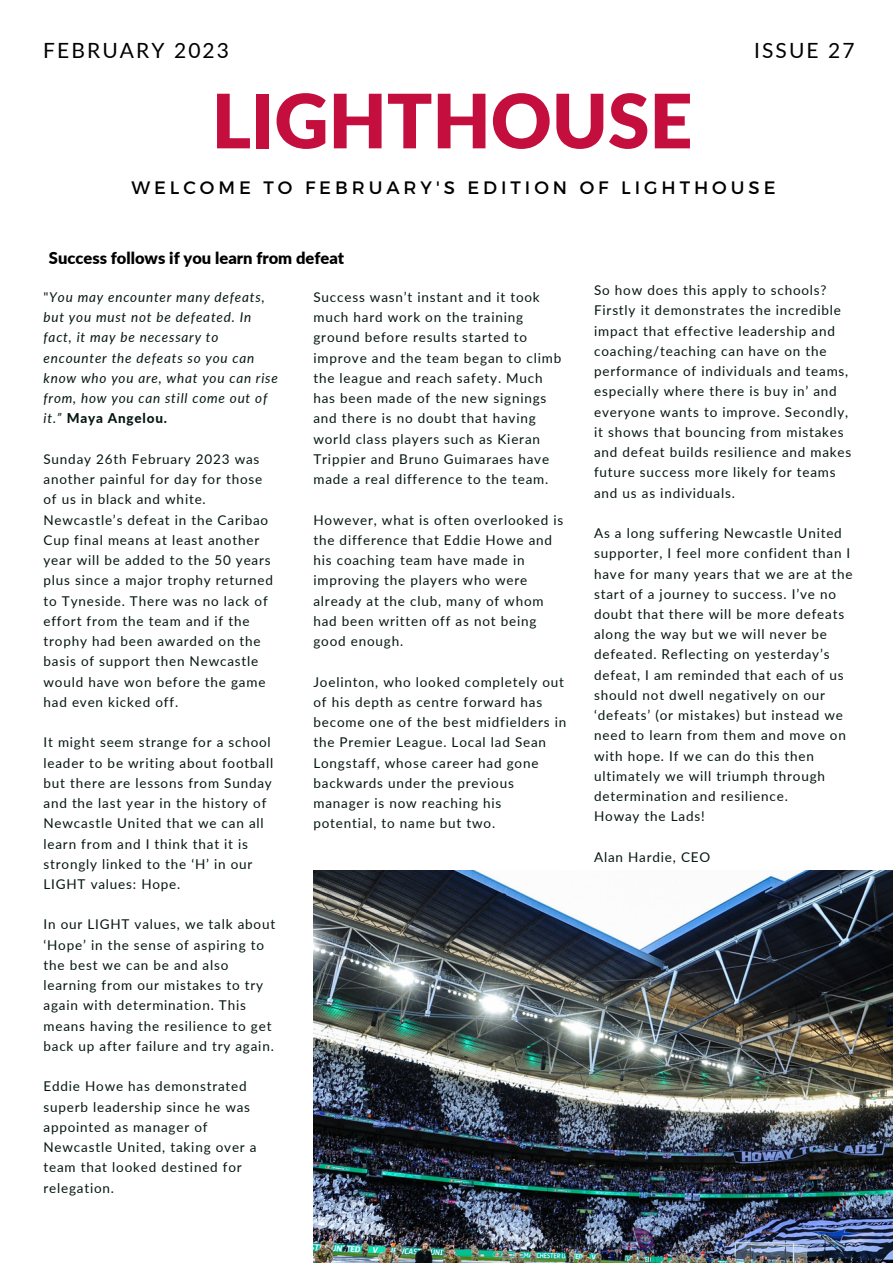
<style>
.page{position:relative;width:893px;height:1264px;background:#fff}
.page>*{position:absolute;margin:0;border:0;box-sizing:border-box;transform-origin:0 0}
.t1{font:900 75px "Lato";color:#c40f3e}
.t2{font:21px "Lato";letter-spacing:.1em;color:#000}
.t3{font:18px "Montserrat";letter-spacing:.22em;color:#000}
.t4{font:900 16.5px "Lato";color:#000}
.t5{font:13.5px/20.2px "Lato";letter-spacing:.06em;color:#051613}
.t6{font:italic 13.5px/20.2px "Lato";letter-spacing:.06em;color:#051613}
.s1{font-style:normal}
.s2{font-weight:800;font-style:normal}
</style>
<div class="page">
<img style="left:313px;top:870px;width:579px;height:392px">
<h2 class="t2" style="left:43px;top:37px;width:187px">FEBRUARY 2023</h2>
<h2 class="t2" style="left:754px;top:37px;width:102px">ISSUE 27</h2>
<h1 class="t1" style="left:212px;top:74px;width:482px">LIGHTHOUSE</h1>
<h3 class="t3" style="left:131px;top:176px;width:645px">WELCOME TO FEBRUARY'S EDITION OF LIGHTHOUSE</h3>
<p class="t4" style="left:49px;top:248px;width:297px">Success follows if you learn from defeat</p>
<p class="t6" style="left:43px;top:286px;width:236px"><span class="s1">"</span>You may encounter many defeats, but you must not be defeated. In fact, it may be necessary to encounter the defeats so you can know who you are, what you can rise from, how you can still come out of it.” <span class="s2">Maya Angelou.</span></p>
<p class="t5" style="left:43px;top:448px;width:231px">Sunday 26th February 2023 was another painful for day for those of us in black and white.<br>Newcastle’s defeat in the Caribao<br>Cup final means at least another year will be added to the 50 years plus since a major trophy returned to Tyneside. There was no lack of effort from the team and if the trophy had been awarded on the basis of support then Newcastle would have won before the game had even kicked off.</p>
<p class="t5" style="left:43px;top:732px;width:231px">It might seem strange for a school leader to be writing about football but there are lessons from Sunday and the last year in the history of<br>Newcastle United that we can all learn from and I think that it is strongly linked to the ‘H’ in our<br>LIGHT values: Hope.</p>
<p class="t5" style="left:43px;top:914px;width:233px">In our LIGHT values, we talk about ‘Hope’ in the sense of aspiring to the best we can be and also learning from our mistakes to try again with determination. This means having the resilience to get back up after failure and try again.</p>
<p class="t5" style="left:43px;top:1076px;width:215px">Eddie Howe has demonstrated superb leadership since he was appointed as manager of<br>Newcastle United, taking over a team that looked destined for relegation.</p>
<p class="t5" style="left:313px;top:286px;width:249px">Success wasn’t instant and it took much hard work on the training ground before results started to improve and the team began to climb the league and reach safety. Much has been made of the new signings and there is no doubt that having world class players such as Kieran Trippier and Bruno Guimaraes have made a real difference to the team.</p>
<p class="t5" style="left:313px;top:509px;width:251px">However, what is often overlooked is the difference that Eddie Howe and his coaching team have made in improving the players who were already at the club, many of whom had been written off as not being good enough.</p>
<p class="t5" style="left:313px;top:671px;width:254px">Joelinton, who looked completely out of his depth as centre forward has become one of the best midfielders in the Premier League. Local lad Sean<br>Longstaff, whose career had gone backwards under the previous manager is now reaching his potential, to name but two.</p>
<p class="t5" style="left:594px;top:280px;width:259px">So how does this apply to schools?<br>Firstly it demonstrates the incredible impact that effective leadership and coaching/teaching can have on the performance of individuals and teams, especially where there is buy in’ and everyone wants to improve. Secondly, it shows that bouncing from mistakes and defeat builds resilience and makes future success more likely for teams and us as individuals.</p>
<p class="t5" style="left:594px;top:522px;width:260px">As a long suffering Newcastle United supporter, I feel more confident than I have for many years that we are at the start of a journey to success. I’ve no doubt that there will be more defeats along the way but we will never be defeated. Reflecting on yesterday’s defeat, I am reminded that each of us should not dwell negatively on our ‘defeats’ (or mistakes) but instead we need to learn from them and move on with hope. If we can do this then ultimately we will triumph through determination and resilience.<br>Howay the Lads!</p>
<p class="t5" style="left:594px;top:846px;width:118px">Alan Hardie, CEO</p>
</div>
